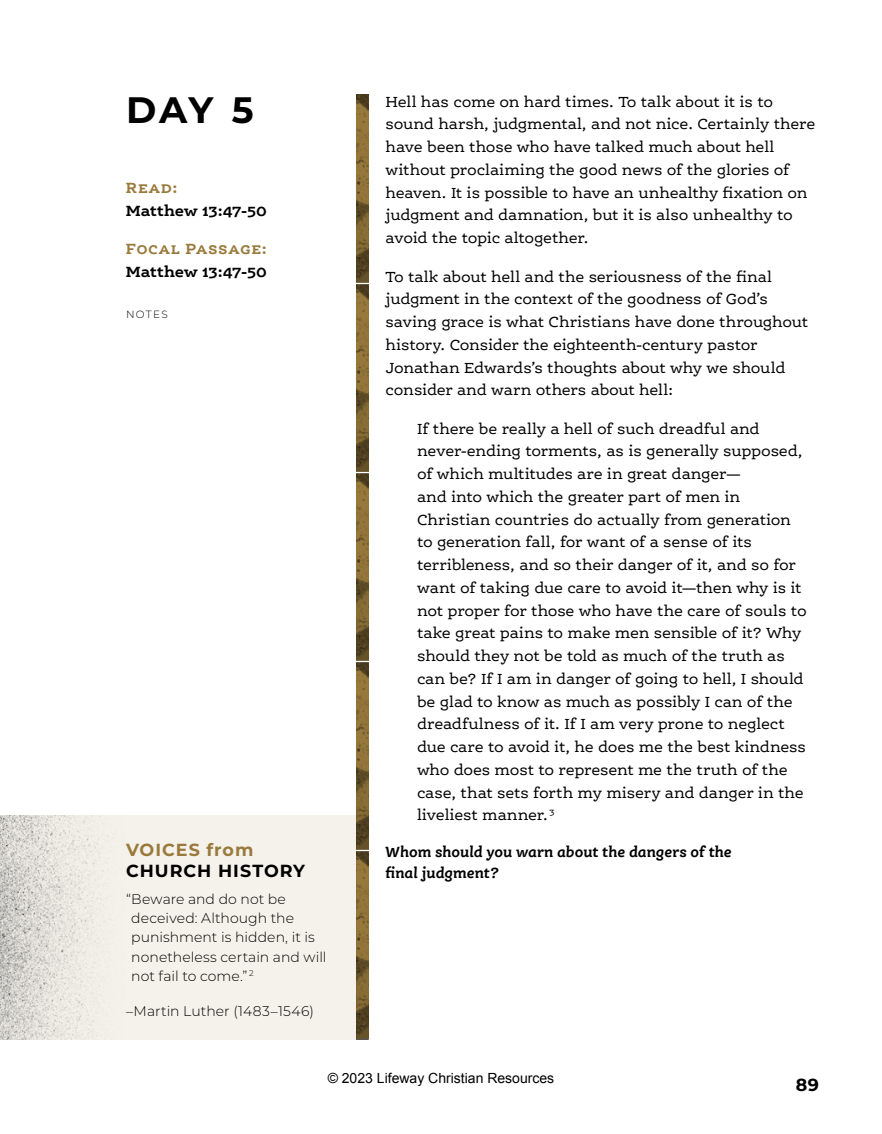
<style>
.page{position:relative;width:882px;height:1134px;background:#fff}
.page>*{position:absolute;margin:0;border:0;box-sizing:border-box;transform-origin:0 0}
.t1{font:700 36.75px "Montserrat";color:#000}
.t2{font:700 17.5px "Montserrat";letter-spacing:.055em;color:#000}
.t3{font:700 17.5px "Montserrat";letter-spacing:.05em;color:#997a3c}
.t4{font:15.75px/22.8px "Ernestine Pro";letter-spacing:-.015em;color:#000}
.t5{font:italic 700 15.75px/21px "Ernestine Pro";letter-spacing:-.005em;color:#000}
.t6{font:700 15.75px "Ernestine Pro";color:#000}
.t7{font:700 15.75px "Ernestine Pro";letter-spacing:.035em;color:#997a3c}
.t8{font:300 14px/19.2px "Montserrat";letter-spacing:.005em;color:#000}
.t9{font:14px "Arial";color:#000}
.t10{font:300 10.5px "Montserrat";letter-spacing:.125em;color:#000}
</style>
<div class="page">
<img style="left:356px;top:94px;width:12px;height:189px">
<svg style="left:356px;top:284px;width:12px;height:188px"></svg>
<svg style="left:356px;top:473px;width:12px;height:188px"></svg>
<svg style="left:356px;top:662px;width:12px;height:188px"></svg>
<svg style="left:356px;top:851px;width:12px;height:189px"></svg>
<div style="left:0;top:815px;width:356px;height:225px;background:#f5f2eb"></div>
<img style="left:0;top:815px;width:113px;height:225px">
<h1 class="t1" style="left:126px;top:84px;width:129px">DAY 5</h1>
<p class="t4" style="left:386px;top:90px;width:431px">Hell has come on hard times. To talk about it is to sound harsh, judgmental, and not nice. Certainly there have been those who have talked much about hell without proclaiming the good news of the glories of heaven. It is possible to have an unhealthy fixation on judgment and damnation, but it is also unhealthy to avoid the topic altogether.</p>
<p class="t4" style="left:386px;top:265px;width:424px">To talk about hell and the seriousness of the final judgment in the context of the goodness of God’s saving grace is what Christians have done throughout history. Consider the eighteenth-century pastor Jonathan Edwards’s thoughts about why we should consider and warn others about hell:</p>
<p class="t4" style="left:417px;top:417px;width:391px">If there be really a hell of such dreadful and never-ending torments, as is generally supposed, of which multitudes are in great danger—<br>and into which the greater part of men in Christian countries do actually from generation to generation fall, for want of a sense of its terribleness, and so their danger of it, and so for want of taking due care to avoid it—then why is it not proper for those who have the care of souls to take great pains to make men sensible of it? Why should they not be told as much of the truth as can be? If I am in danger of going to hell, I should be glad to know as much as possibly I can of the dreadfulness of it. If I am very prone to neglect due care to avoid it, he does me the best kindness who does most to represent me the truth of the case, that sets forth my misery and danger in the liveliest manner. <sup>3</sup></p>
<p class="t5" style="left:386px;top:841px;width:348px">Whom should you warn about the dangers of the final judgment?</p>
<p class="t7" style="left:126px;top:178px;width:54px">Read:</p>
<p class="t6" style="left:126px;top:201px;width:142px">Matthew 13:47-50</p>
<p class="t7" style="left:126px;top:239px;width:143px">Focal Passage:</p>
<p class="t6" style="left:126px;top:262px;width:142px">Matthew 13:47-50</p>
<p class="t10" style="left:126px;top:307px;width:43px">NOTES</p>
<p class="t3" style="left:126px;top:837px;width:129px">VOICES from</p>
<p class="t2" style="left:126px;top:858px;width:181px">CHURCH HISTORY</p>
<p class="t8" style="left:131px;top:889px;width:197px;text-indent:-5px">“Beware and do not be deceived: Although the punishment is hidden, it is nonetheless certain and will not fail to come.” <sup>2</sup></p>
<p class="t8" style="left:126px;top:1001px;width:189px">–Martin Luther (1483–1546)</p>
<p class="t9" style="left:328px;top:1069px;width:228px">© 2023 Lifeway Christian Resources</p>
<p class="t2" style="left:796px;top:1072px;width:25px">89</p>
</div>
